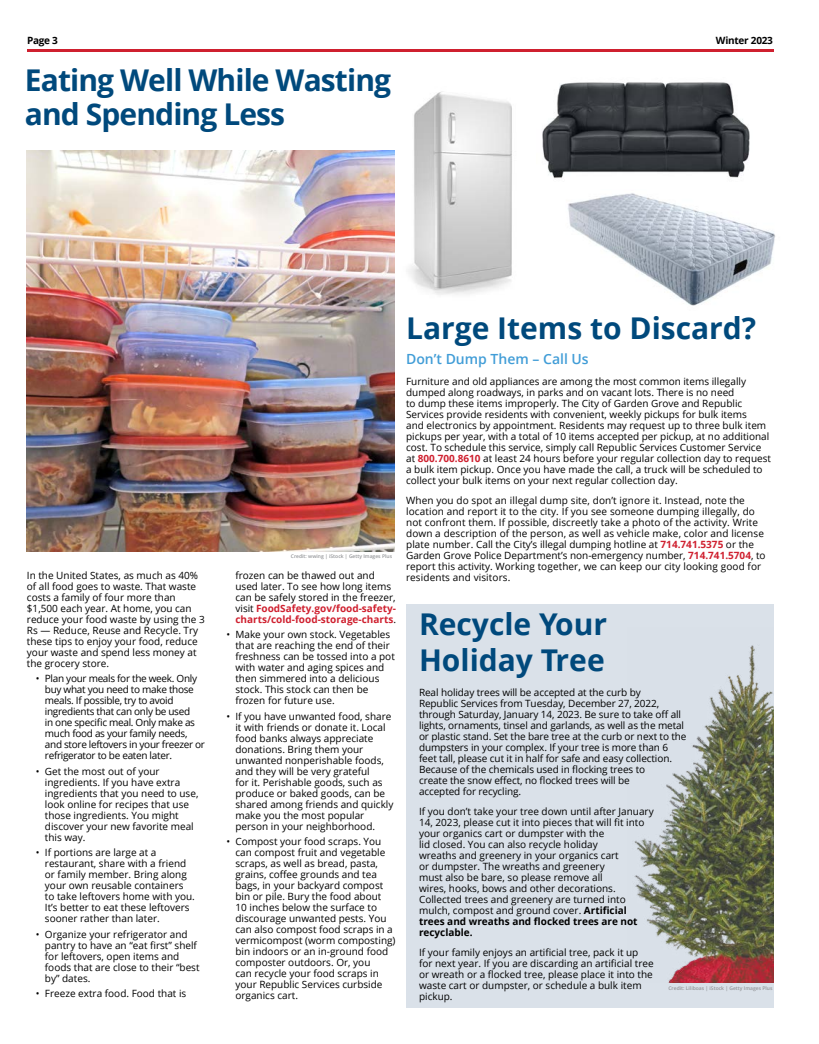
<style>
.page{position:relative;width:819px;height:1044px;background:#fff}
.page>*{position:absolute;margin:0;border:0;box-sizing:border-box;transform-origin:0 0}
.t1{font:700 30px/36px "Open Sans";color:#00497c}
.t2{font:700 30px/34px "Open Sans";letter-spacing:-.03em;color:#00497c}
.t3{font:600 14px "Open Sans";color:#419dd7}
.t4{font:10px/11px "Open Sans";color:#000}
.t5{font:10px/11px "Open Sans";letter-spacing:-.03em;color:#000}
.t6{font:700 10px "Open Sans";letter-spacing:-.025em;color:#000}
.t7{font:600 5px "Open Sans";color:#939598}
.t8{font:600 5px "Open Sans";color:#939598}
.s1{font-weight:700;color:#cf202f}
.s2{font-weight:700}
</style>
<div class="page">
<hr style="left:27px;top:49px;width:747px;height:2px;background:#cf202f">
<img style="left:27px;top:150px;width:368px;height:401px">
<div style="left:406px;top:605px;width:368px;height:403px;background:#dae1e9"></div>
<img style="left:634px;top:645px;width:140px;height:338px">
<img style="left:408px;top:91px;width:104px;height:204px">
<img style="left:568px;top:193px;width:207px;height:113px">
<img style="left:542px;top:82px;width:208px;height:97px">
<p class="t6" style="left:27px;top:33px;width:32px">Page 3</p>
<p class="t6" style="left:716px;top:33px;width:59px">Winter 2023</p>
<h1 class="t2" style="left:25px;top:63px;width:368px">Eating Well While Wasting and Spending Less</h1>
<p class="t4" style="left:27px;top:569px;width:179px">In the United States, as much as 40% of all food goes to waste. That waste costs a family of four more than $1,500 each year. At home, you can reduce your food waste by using the 3<br>Rs — Reduce, Reuse and Recycle. Try these tips to enjoy your food, reduce your waste and spend less money at the grocery store.</p>
<p class="t5" style="left:45px;top:673px;width:162px;text-indent:-9px">• Plan your meals for the week. Only buy what you need to make those meals. If possible, try to avoid ingredients that can only be used<br>in one specific meal. Only make as much food as your family needs, and store leftovers in your freezer or refrigerator to be eaten later.</p>
<p class="t4" style="left:45px;top:765px;width:155px;text-indent:-9px">• Get the most out of your ingredients. If you have extra ingredients that you need to use, look online for recipes that use those ingredients. You might discover your new favorite meal this way.</p>
<p class="t4" style="left:45px;top:847px;width:152px;text-indent:-9px">• If portions are large at a restaurant, share with a friend or family member. Bring along your own reusable containers to take leftovers home with you.<br>It’s better to eat these leftovers sooner rather than later.</p>
<p class="t4" style="left:45px;top:928px;width:156px;text-indent:-9px">• Organize your refrigerator and pantry to have an “eat first” shelf for leftovers, open items and foods that are close to their “best by” dates.</p>
<p class="t4" style="left:36px;top:988px;width:152px">• Freeze extra food. Food that is</p>
<p class="t8" style="left:291px;top:553px;width:103px">Credit: wwing | iStock | Getty Images Plus</p>
<p class="t4" style="left:235px;top:569px;width:162px">frozen can be thawed out and used later. To see how long items can be safely stored in the freezer, visit <span class="s1">FoodSafety.gov/food-safety&shy;charts/cold-food-storage-charts</span>.</p>
<p class="t4" style="left:235px;top:629px;width:161px;text-indent:-9px">• Make your own stock. Vegetables that are reaching the end of their freshness can be tossed into a pot with water and aging spices and then simmered into a delicious stock. This stock can then be frozen for future use.</p>
<p class="t4" style="left:235px;top:710px;width:160px;text-indent:-9px">• If you have unwanted food, share it with friends or donate it. Local food banks always appreciate donations. Bring them your unwanted nonperishable foods, and they will be very grateful<br>for it. Perishable goods, such as produce or baked goods, can be shared among friends and quickly make you the most popular person in your neighborhood.</p>
<p class="t4" style="left:235px;top:836px;width:162px;text-indent:-9px">• Compost your food scraps. You can compost fruit and vegetable scraps, as well as bread, pasta, grains, coffee grounds and tea bags, in your backyard compost bin or pile. Bury the food about<br>10 inches below the surface to discourage unwanted pests. You can also compost food scraps in a vermicompost (worm composting) bin indoors or an in-ground food composter outdoors. Or, you<br>can recycle your food scraps in your Republic Services curbside organics cart.</p>
<h1 class="t1" style="left:406px;top:310px;width:352px">Large Items to Discard?</h1>
<h2 class="t3" style="left:406px;top:350px;width:184px">Don’t Dump Them – Call Us</h2>
<p class="t4" style="left:406px;top:376px;width:367px">Furniture and old appliances are among the most common items illegally dumped along roadways, in parks and on vacant lots. There is no need<br>to dump these items improperly. The City of Garden Grove and Republic Services provide residents with convenient, weekly pickups for bulk items<br>and electronics by appointment. Residents may request up to three bulk item pickups per year, with a total of 10 items accepted per pickup, at no additional cost. To schedule this service, simply call Republic Services Customer Service at <span class="s1">800.700.8610</span> at least 24 hours before your regular collection day to request a bulk item pickup. Once you have made the call, a truck will be scheduled to collect your bulk items on your next regular collection day.</p>
<p class="t4" style="left:406px;top:495px;width:361px">When you do spot an illegal dump site, don’t ignore it. Instead, note the location and report it to the city. If you see someone dumping illegally, do not confront them. If possible, discreetly take a photo of the activity. Write down a description of the person, as well as vehicle make, color and license plate number. Call the City’s illegal dumping hotline at <span class="s1">714.741.5375</span> or the Garden Grove Police Department’s non-emergency number, <span class="s1">714.741.5704</span>, to report this activity. Working together, we can keep our city looking good for residents and visitors.</p>
<h1 class="t1" style="left:419px;top:605px;width:190px">Recycle Your<br>Holiday Tree</h1>
<p class="t4" style="left:419px;top:686px;width:269px">Real holiday trees will be accepted at the curb by<br>Republic Services from Tuesday, December 27, 2022, through Saturday, January 14, 2023. Be sure to take off all lights, ornaments, tinsel and garlands, as well as the metal or plastic stand. Set the bare tree at the curb or next to the dumpsters in your complex. If your tree is more than 6 feet tall, please cut it in half for safe and easy collection.<br>Because of the chemicals used in flocking trees to<br>create the snow effect, no flocked trees will be<br>accepted for recycling.</p>
<p class="t4" style="left:419px;top:805px;width:236px">If you don’t take your tree down until after January 14, 2023, please cut it into pieces that will fit into your organics cart or dumpster with the<br>lid closed. You can also recycle holiday<br>wreaths and greenery in your organics cart<br>or dumpster. The wreaths and greenery<br>must also be bare, so please remove all<br>wires, hooks, bows and other decorations.<br>Collected trees and greenery are turned into mulch, compost and ground cover. <span class="s2">Artificial trees and wreaths and flocked trees are not recyclable.</span></p>
<p class="t4" style="left:419px;top:946px;width:236px">If your family enjoys an artificial tree, pack it up for next year. If you are discarding an artificial tree or wreath or a flocked tree, please place it into the waste cart or dumpster, or schedule a bulk item pickup.</p>
<p class="t7" style="left:668px;top:985px;width:106px">Credit: Liliboas | iStock | Getty Images Plus</p>
</div>
